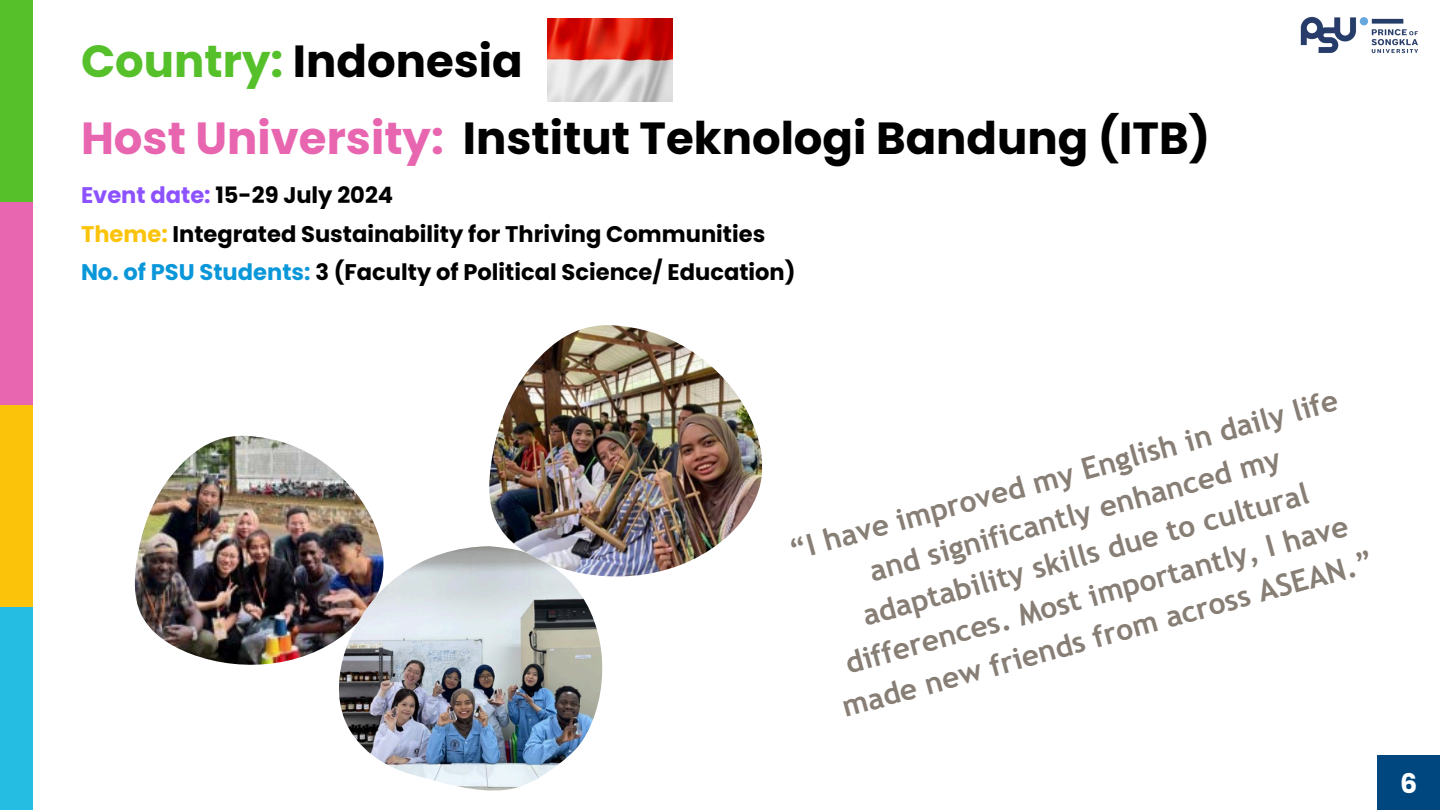
<style>
.page{position:relative;width:1440px;height:810px;background:#fff}
.page>*{position:absolute;margin:0;border:0;box-sizing:border-box;transform-origin:0 0}
.t1{font:700 45px "Poppins";color:#000}
.t2{font:700 30px/41.3px "Trebuchet MS";color:#877e75;text-align:center}
.t3{font:700 27px "Poppins";color:#fff}
.t4{font:700 22.6px "Poppins";color:#000}
.s1{color:#56c02b}
.s2{color:#e866b0}
.s3{color:#8c52ff}
.s4{color:#fcc30b}
.s5{color:#0a97d9}
</style>
<div class="page">
<div style="left:0;top:0;width:32px;height:202px;background:#56c02b"></div>
<div style="left:0;top:202px;width:32px;height:203px;background:#e866b0"></div>
<div style="left:0;top:405px;width:32px;height:202px;background:#fcc30b"></div>
<div style="left:0;top:607px;width:32px;height:203px;background:#26bde2"></div>
<div style="left:1378px;top:755px;width:62px;height:55px;background:#00467f"></div>
<img style="left:1300px;top:16px;width:118px;height:38px">
<img style="left:135px;top:436px;width:247px;height:229px">
<img style="left:339px;top:546px;width:264px;height:245px">
<img style="left:489px;top:325px;width:273px;height:252px">
<img style="left:548px;top:18px;width:124px;height:84px">
<p class="t1" style="left:81px;top:30px;width:443px"><span class="s1">Country:</span> Indonesia</p>
<p class="t1" style="left:81px;top:107px;width:1131px"><span class="s2">Host University:</span> Institut Teknologi Bandung (ITB)</p>
<p class="t4" style="left:81px;top:180px;width:314px"><span class="s3">Event date:</span> 15-29 July 2024</p>
<p class="t4" style="left:81px;top:218px;width:686px"><span class="s4">Theme:</span> Integrated Sustainability for Thriving Communities</p>
<p class="t4" style="left:81px;top:256px;width:716px"><span class="s5">No. of PSU Students:</span> 3 (Faculty of Political Science/ Education)</p>
<p class="t2" style="left:784px;top:528px;width:569px;rotate:-15deg">“I have improved my English in daily life and significantly enhanced my adaptability skills due to cultural differences. Most importantly, I have made new friends from across ASEAN.”</p>
<p class="t3" style="left:1400px;top:765px;width:19px">6</p>
</div>
